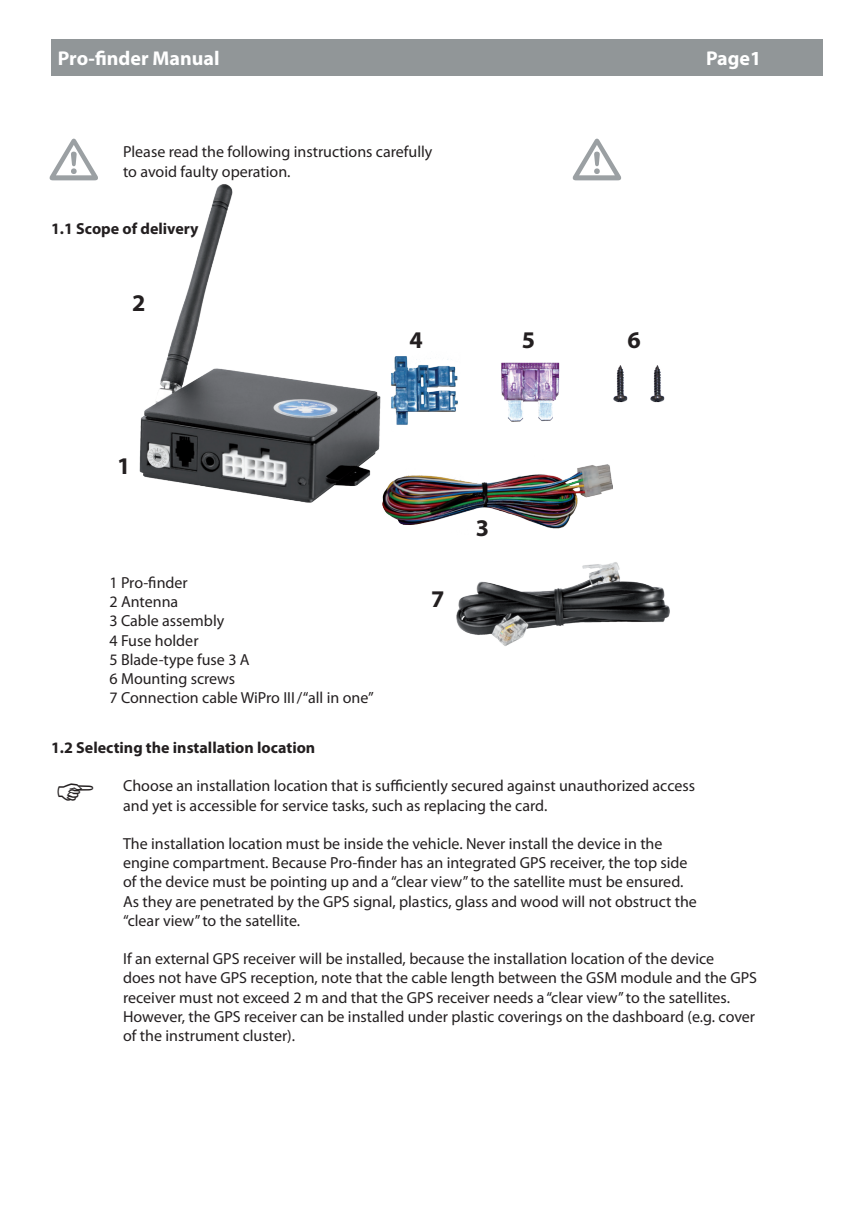
<style>
.page{position:relative;width:862px;height:1214px;background:#fff}
.page>*{position:absolute;margin:0;border:0;box-sizing:border-box;transform-origin:0 0}
.t1{font:700 24px "Myriad Pro";color:#231f20}
.t2{font:700 20px "Myriad Pro";color:#fff}
.t3{font:16px/19.2px "Myriad Pro";color:#231f20}
.t4{font:700 16px "Myriad Pro";color:#231f20}
</style>
<div class="page">
<div style="left:51px;top:40px;width:771px;height:36px;background:#919698"></div>
<svg style="left:50px;top:139px;width:48px;height:41px"></svg>
<svg style="left:573px;top:139px;width:48px;height:41px"></svg>
<img style="left:399px;top:464px;width:213px;height:65px">
<img style="left:613px;top:365px;width:15px;height:38px">
<img style="left:650px;top:365px;width:15px;height:38px">
<img style="left:501px;top:362px;width:59px;height:60px">
<img style="left:410px;top:358px;width:48px;height:54px">
<img style="left:139px;top:184px;width:271px;height:338px">
<img style="left:456px;top:562px;width:214px;height:84px">
<p class="t2" style="left:58px;top:45px;width:163px">Pro-finder Manual</p>
<p class="t2" style="left:706px;top:45px;width:57px">Page1</p>
<p class="t3" style="left:123px;top:142px;width:311px">Please read the following instructions carefully to avoid faulty operation.</p>
<p class="t4" style="left:51px;top:218px;width:149px">1.1 Scope of delivery</p>
<h1 class="t1" style="left:132px;top:287px;width:15px">2</h1>
<h1 class="t1" style="left:410px;top:324px;width:15px">4</h1>
<h1 class="t1" style="left:522px;top:324px;width:15px">5</h1>
<h1 class="t1" style="left:117px;top:450px;width:15px">1</h1>
<p class="t3" style="left:109px;top:572px;width:266px">1 Pro-finder<br>2 Antenna<br>3 Cable assembly<br>4 Fuse holder<br>5 Blade-type fuse 3 A<br>6 Mounting screws<br>7 Connection cable WiPro III/“all in one”</p>
<h1 class="t1" style="left:431px;top:583px;width:15px">7</h1>
<h1 class="t1" style="left:476px;top:512px;width:15px">3</h1>
<h1 class="t1" style="left:627px;top:324px;width:15px">6</h1>
<p class="t4" style="left:51px;top:737px;width:266px">1.2 Selecting the installation location</p>
<p class="t3" style="left:123px;top:776px;width:573px">Choose an installation location that is sufficiently secured against unauthorized access and yet is accessible for service tasks, such as replacing the card.</p>
<p class="t3" style="left:123px;top:833px;width:575px">The installation location must be inside the vehicle. Never install the device in the engine compartment. Because Pro-finder has an integrated GPS receiver, the top side of the device must be pointing up and a “clear view” to the satellite must be ensured.<br>As they are penetrated by the GPS signal, plastics, glass and wood will not obstruct the “clear view” to the satellite.</p>
<p class="t3" style="left:123px;top:948px;width:635px">If an external GPS receiver will be installed, because the installation location of the device<br>does not have GPS reception, note that the cable length between the GSM module and the GPS receiver must not exceed 2 m and that the GPS receiver needs a “clear view” to the satellites.<br>However, the GPS receiver can be installed under plastic coverings on the dashboard (e.g. cover of the instrument cluster).</p>
</div>
